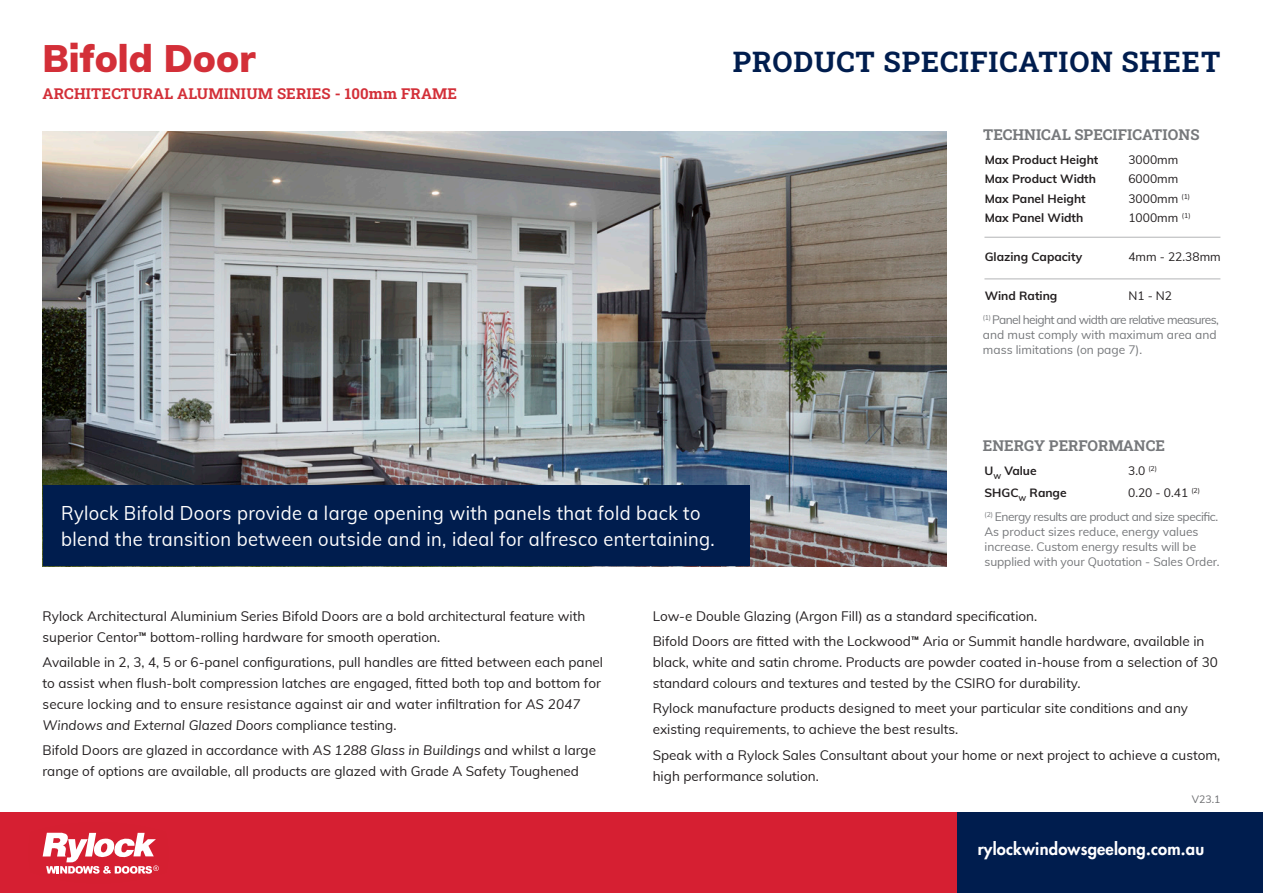
<style>
.page{position:relative;width:1263px;height:893px;background:#fff}
.page>*{position:absolute;margin:0;border:0;box-sizing:border-box;transform-origin:0 0}
.t1{font:900 37.5px "Muli";color:#d32f38}
.t2{font:28.5px "Roboto Slab";letter-spacing:.03em;color:#001d4e}
.t3{font:19.5px/25.5px "Muli";letter-spacing:.02em;color:#fff;scale:.94 1}
.t4{font:800 16.5px "Futura Std";letter-spacing:.01em;color:#fff}
.t5{font:15px "Roboto Slab";color:#76787b}
.t6{font:15px "Roboto Slab";letter-spacing:.01em;color:#d32f38}
.Body{font:13.5px/21px "Muli";color:#231f20}
.Body_Copy{font:12px/15px "Muli";letter-spacing:-.01em;color:#76787b}
.t7{font:700 12px "Muli";color:#231f20}
.Body-2{font:12px "Muli";color:#231f20}
.t8{font:10.5px "Muli";color:#6c6d70}
.s1{font-family:"Roboto Slab"}
.s2{font-style:italic}
</style>
<div class="page">
<div style="left:957px;top:812px;width:306px;height:81px;background:#001d4e"></div>
<div style="left:0;top:812px;width:957px;height:81px;background:#d61f32"></div>
<svg style="left:42px;top:832px;width:117px;height:42px"></svg>
<img style="left:43px;top:132px;width:903px;height:434px">
<div style="left:43px;top:485px;width:706px;height:81px;background:#001d4e"></div>
<hr style="left:984px;top:237px;width:236px;height:1px;background:#76787b">
<hr style="left:984px;top:278px;width:236px;height:1px;background:#76787b">
<p class="t1" style="left:43px;top:31px;width:214px">Bifold Door</p>
<p class="t6" style="left:43px;top:84px;width:416px">ARCHITECTURAL ALUMINIUM SERIES - 100mm FRAME</p>
<p class="t2" style="left:733px;top:42px;width:489px">PRODUCT SPECIFICATION SHEET</p>
<p class="t5" style="left:983px;top:124px;width:218px">TECHNICAL SPECIFICATIONS</p>
<p class="t7" style="left:985px;top:151px;width:115px">Max Product Height</p>
<p class="t7" style="left:985px;top:170px;width:113px">Max Product Width</p>
<p class="t7" style="left:985px;top:190px;width:103px">Max Panel Height</p>
<p class="t7" style="left:985px;top:209px;width:100px">Max Panel Width</p>
<p class="t7" style="left:985px;top:248px;width:99px">Glazing Capacity</p>
<p class="t7" style="left:985px;top:287px;width:74px">Wind Rating</p>
<p class="Body-2" style="left:1128px;top:151px;width:51px">3000mm</p>
<p class="Body-2" style="left:1128px;top:170px;width:51px">6000mm</p>
<p class="Body-2" style="left:1128px;top:190px;width:63px">3000mm <sup>(1)</sup></p>
<p class="Body-2" style="left:1128px;top:209px;width:64px">1000mm <sup>(1)</sup></p>
<p class="Body-2" style="left:1128px;top:248px;width:94px">4mm - 22.38mm</p>
<p class="Body-2" style="left:1128px;top:287px;width:45px">N1 - N2</p>
<p class="Body_Copy" style="left:983px;top:312px;width:237px"><sup>(1)</sup> Panel height and width are relative measures, and must comply with maximum area and mass limitations (on page 7).</p>
<p class="t3" style="left:61px;top:499px;width:697px">Rylock Bifold Doors provide a large opening with panels that fold back to blend the transition between outside and in, ideal for alfresco entertaining.</p>
<p class="t5" style="left:983px;top:435px;width:183px">ENERGY PERFORMANCE</p>
<p class="t7" style="left:984px;top:462px;width:54px">U<sub>W</sub> Value</p>
<p class="t7" style="left:984px;top:484px;width:84px">SHGC<sub>W</sub> Range</p>
<p class="Body-2" style="left:1128px;top:462px;width:30px">3.0 <sup>(2)</sup></p>
<p class="Body-2" style="left:1128px;top:484px;width:73px">0.20 - 0.41 <sup>(2)</sup></p>
<p class="Body_Copy" style="left:984px;top:509px;width:237px"><sup>(2)</sup> Energy results are product and size specific.<br>As product sizes reduce, energy values increase. Custom energy results will be supplied with your Quotation - Sales Order.</p>
<p class="Body" style="left:43px;top:605px;width:544px">Rylock Architectural Aluminium Series Bifold Doors are a bold architectural feature with superior Centor<span class="s1">™</span> bottom-rolling hardware for smooth operation.</p>
<p class="Body" style="left:43px;top:651px;width:562px">Available in 2, 3, 4, 5 or 6-panel configurations, pull handles are fitted between each panel to assist when flush-bolt compression latches are engaged, fitted both top and bottom for secure locking and to ensure resistance against air and water infiltration for <span class="s2">AS 2047<br>Windows and External Glazed Doors</span> compliance testing.</p>
<p class="Body" style="left:43px;top:739px;width:555px">Bifold Doors are glazed in accordance with <span class="s2">AS 1288 Glass in Buildings</span> and whilst a large range of options are available, all products are glazed with Grade A Safety Toughened</p>
<p class="Body" style="left:653px;top:605px;width:386px">Low-e Double Glazing (Argon Fill) as a standard specification.</p>
<p class="Body" style="left:653px;top:630px;width:567px">Bifold Doors are fitted with the Lockwood<span class="s1">™</span> Aria or Summit handle hardware, available in black, white and satin chrome. Products are powder coated in-house from a selection of 30 standard colours and textures and tested by the CSIRO for durability.</p>
<p class="Body" style="left:653px;top:697px;width:537px">Rylock manufacture products designed to meet your particular site conditions and any existing requirements, to achieve the best results.</p>
<p class="Body" style="left:653px;top:743px;width:569px">Speak with a Rylock Sales Consultant about your home or next project to achieve a custom, high performance solution.</p>
<p class="t8" style="left:1192px;top:792px;width:30px">V23.1</p>
<p class="t4" style="left:978px;top:839px;width:228px">rylockwindowsgeelong.com.au</p>
</div>
